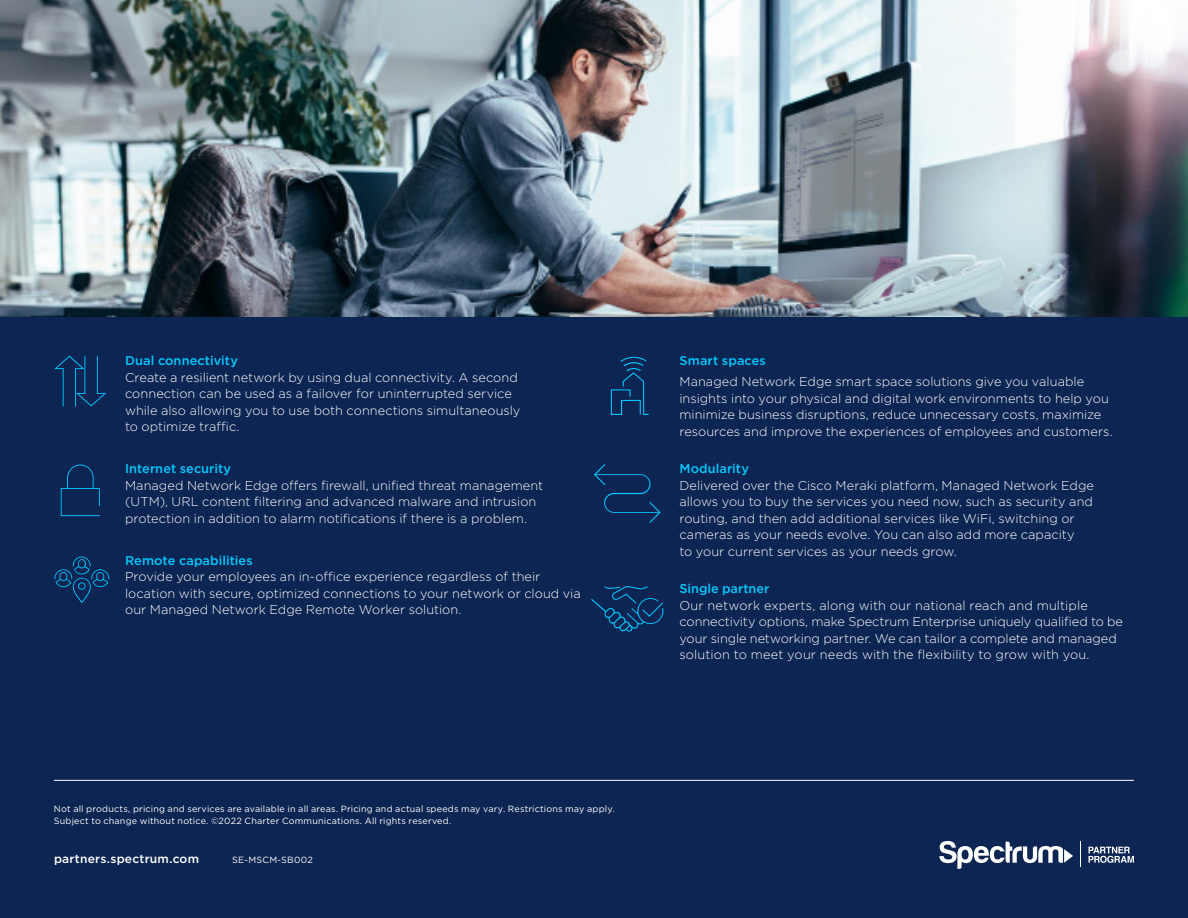
<style>
.page{position:relative;width:1188px;height:918px;background:#0c2552}
.page>*{position:absolute;margin:0;border:0;box-sizing:border-box;transform-origin:0 0}
.t1{font:300 12.75px/16.5px "Gotham";color:#fff}
.t2{font:500 12.75px "Gotham";letter-spacing:.005em;color:#00c8ff}
.t3{font:500 12px "Gotham";letter-spacing:.02em;color:#fff}
.t4{font:9px/12px "Gotham";letter-spacing:.02em;color:#fff}
</style>
<div class="page">
<img style="left:0;top:0;width:1188px;height:316px">
<hr style="left:54px;top:780px;width:1080px;height:1px;background:#fff">
<svg style="left:939px;top:841px;width:134px;height:28px"></svg>
<svg style="left:1089px;top:847px;width:45px;height:16px"></svg>
<svg style="left:61px;top:465px;width:39px;height:51px"></svg>
<svg style="left:591px;top:586px;width:72px;height:46px"></svg>
<svg style="left:54px;top:356px;width:52px;height:50px"></svg>
<svg style="left:54px;top:557px;width:55px;height:46px"></svg>
<svg style="left:594px;top:464px;width:67px;height:59px"></svg>
<svg style="left:611px;top:357px;width:38px;height:58px"></svg>
<p class="t2" style="left:125px;top:353px;width:114px">Dual connectivity</p>
<p class="t1" style="left:125px;top:369px;width:397px">Create a resilient network by using dual connectivity. A second connection can be used as a failover for uninterrupted service while also allowing you to use both connections simultaneously to optimize traffic.</p>
<p class="t2" style="left:125px;top:460px;width:108px">Internet security</p>
<p class="t1" style="left:125px;top:477px;width:420px">Managed Network Edge offers firewall, unified threat management (UTM), URL content filtering and advanced malware and intrusion protection in addition to alarm notifications if there is a problem.</p>
<p class="t2" style="left:125px;top:552px;width:129px">Remote capabilities</p>
<p class="t1" style="left:125px;top:568px;width:457px">Provide your employees an in-office experience regardless of their location with secure, optimized connections to your network or cloud via our Managed Network Edge Remote Worker solution.</p>
<p class="t4" style="left:54px;top:802px;width:562px">Not all products, pricing and services are available in all areas. Pricing and actual speeds may vary. Restrictions may apply.<br>Subject to change without notice. ©2022 Charter Communications. All rights reserved.</p>
<p class="t3" style="left:54px;top:850px;width:147px">partners.spectrum.com</p>
<p class="t4" style="left:232px;top:853px;width:82px">SE-MSCM-SB002</p>
<p class="t2" style="left:680px;top:353px;width:88px">Smart spaces</p>
<p class="t1" style="left:680px;top:373px;width:435px">Managed Network Edge smart space solutions give you valuable insights into your physical and digital work environments to help you minimize business disruptions, reduce unnecessary costs, maximize resources and improve the experiences of employees and customers.</p>
<p class="t2" style="left:680px;top:460px;width:71px">Modularity</p>
<p class="t1" style="left:680px;top:477px;width:416px">Delivered over the Cisco Meraki platform, Managed Network Edge allows you to buy the services you need now, such as security and routing, and then add additional services like WiFi, switching or cameras as your needs evolve. You can also add more capacity<br>to your current services as your needs grow.</p>
<p class="t2" style="left:680px;top:580px;width:91px">Single partner</p>
<p class="t1" style="left:680px;top:597px;width:445px">Our network experts, along with our national reach and multiple connectivity options, make Spectrum Enterprise uniquely qualified to be your single networking partner. We can tailor a complete and managed solution to meet your needs with the flexibility to grow with you.</p>
</div>
